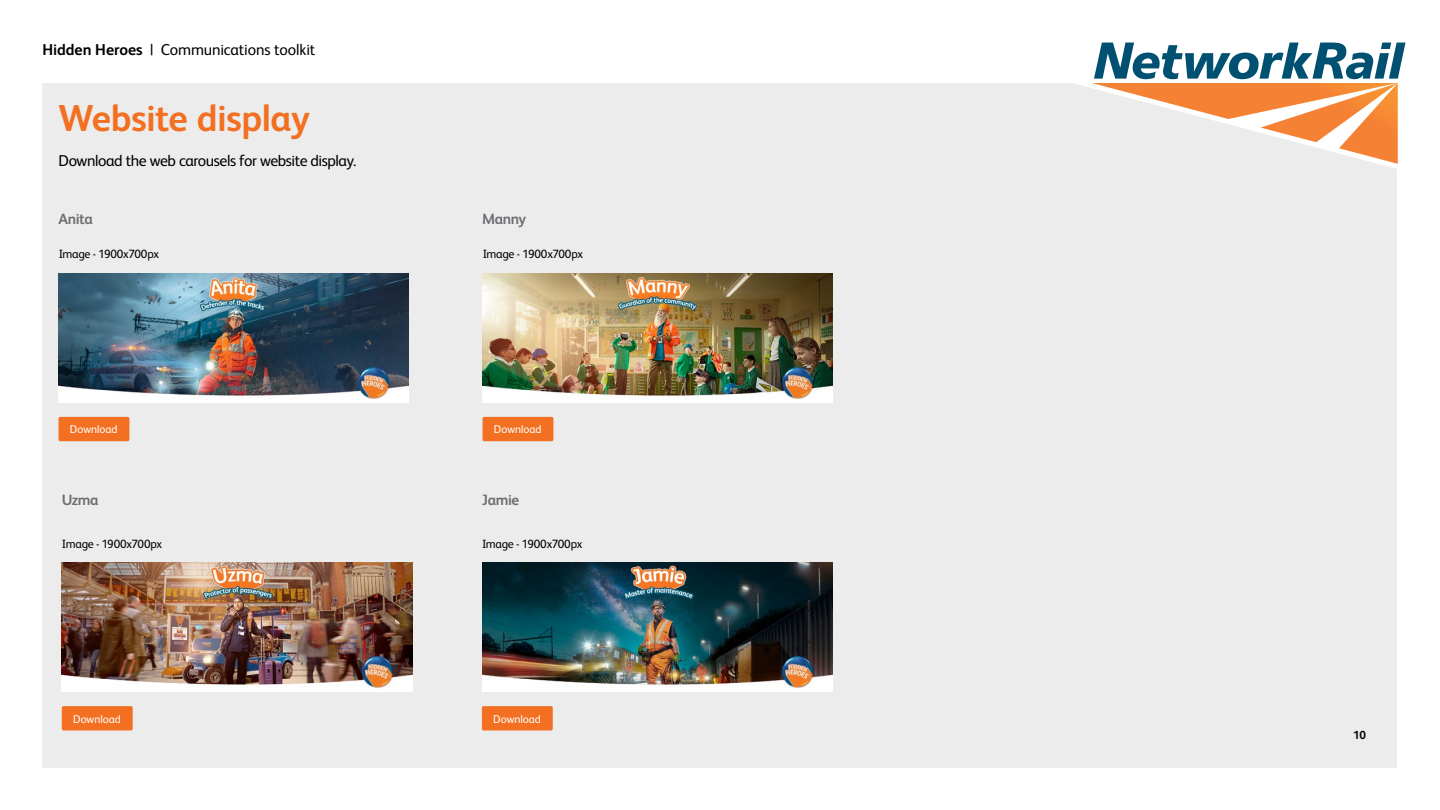
<style>
.page{position:relative;width:1440px;height:810px;background:#fff}
.page>*{position:absolute;margin:0;border:0;box-sizing:border-box;transform-origin:0 0}
.t1{font:700 37.5px "Network Rail Sans";letter-spacing:-.015em;color:#f36f21}
.t2{font:15.75px "Network Rail Sans";letter-spacing:-.025em;color:#000}
.t3{font:700 15px "Network Rail Sans";letter-spacing:-.03em;color:#6d6e71}
.t4{font:12px "Network Rail Sans";letter-spacing:-.025em;color:#000}
.t5{font:700 11.7px "Network Rail Sans";color:#000}
.t6{font:11.25px "Network Rail Sans";letter-spacing:-.005em;color:#fff}
.s1{font-weight:700}
</style>
<div class="page">
<div style="left:43px;top:83px;width:1354px;height:684px;background:#ececed"></div>
<svg style="left:1075px;top:43px;width:331px;height:126px"></svg>
<img style="left:59px;top:273px;width:350px;height:129px">
<img style="left:482px;top:273px;width:350px;height:129px">
<img style="left:62px;top:563px;width:350px;height:129px">
<img style="left:482px;top:563px;width:350px;height:129px">
<div style="left:59px;top:417px;width:70px;height:24px;background:#f36f21;border-radius:2px"></div>
<div style="left:483px;top:417px;width:70px;height:24px;background:#f36f21;border-radius:2px"></div>
<div style="left:62px;top:706px;width:71px;height:24px;background:#f36f21;border-radius:2px"></div>
<div style="left:482px;top:706px;width:71px;height:24px;background:#f36f21;border-radius:2px"></div>
<p class="t2" style="left:43px;top:39px;width:274px"><span class="s1">Hidden Heroes</span> | Communications toolkit</p>
<h1 class="t1" style="left:58px;top:93px;width:253px">Website display</h1>
<p class="t2" style="left:58px;top:150px;width:299px">Download the web carousels for website display.</p>
<p class="t3" style="left:58px;top:209px;width:36px">Anita</p>
<p class="t3" style="left:482px;top:209px;width:46px">Manny</p>
<p class="t4" style="left:59px;top:246px;width:102px">Image - 1900x700px</p>
<p class="t4" style="left:483px;top:246px;width:102px">Image - 1900x700px</p>
<p class="t6" style="left:70px;top:422px;width:49px">Download</p>
<p class="t6" style="left:494px;top:422px;width:49px">Download</p>
<p class="t3" style="left:62px;top:490px;width:38px">Uzma</p>
<p class="t3" style="left:482px;top:490px;width:39px">Jamie</p>
<p class="t4" style="left:62px;top:536px;width:102px">Image - 1900x700px</p>
<p class="t4" style="left:482px;top:536px;width:102px">Image - 1900x700px</p>
<p class="t6" style="left:73px;top:711px;width:49px">Download</p>
<p class="t6" style="left:493px;top:711px;width:49px">Download</p>
<p class="t5" style="left:1353px;top:728px;width:14px">10</p>
</div>
